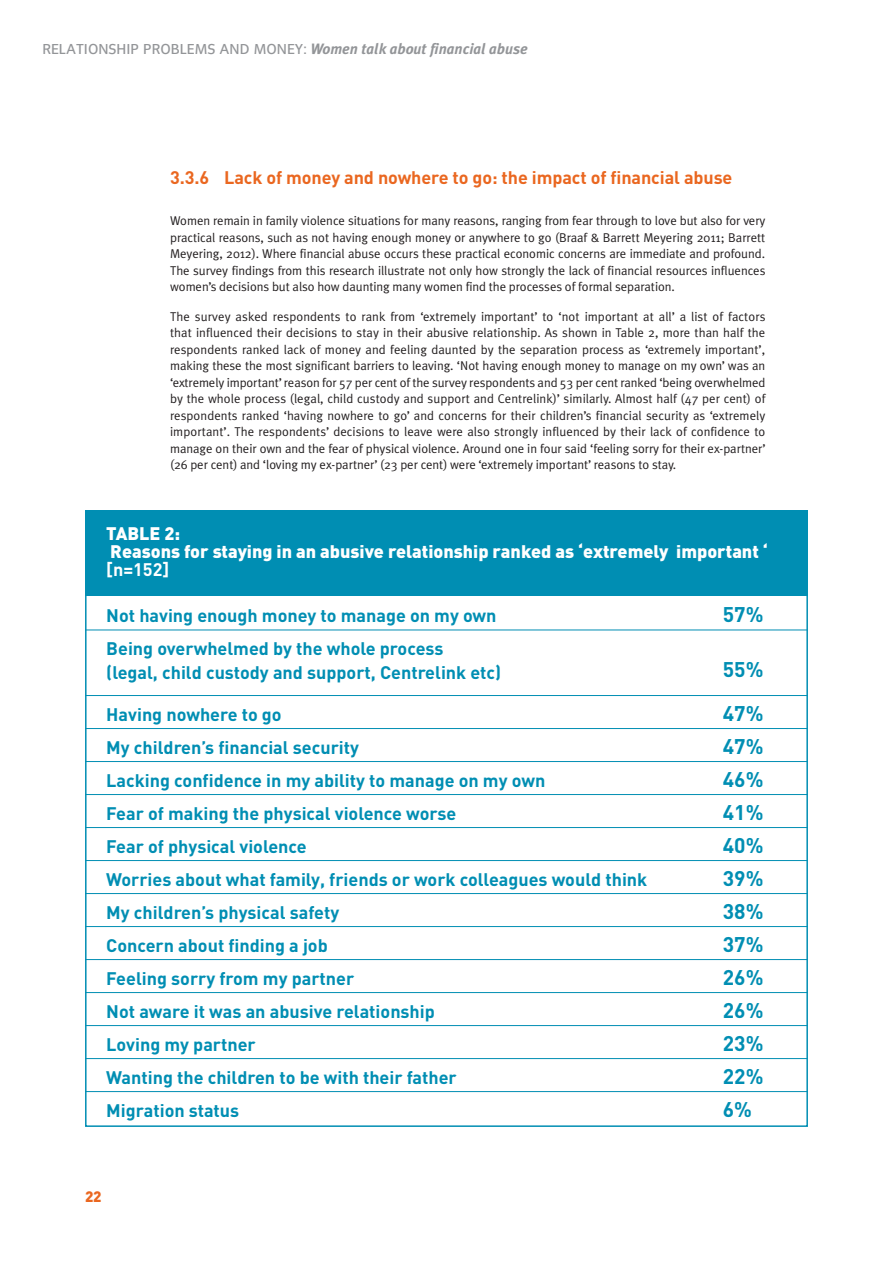
<style>
.page{position:relative;width:893px;height:1263px;background:#fff}
.page>*{position:absolute;margin:0;border:0;box-sizing:border-box;transform-origin:0 0}
.t1{font:700 21px "DIN";color:#008eb3}
.t2{font:700 18px/24px "DIN";color:#008eb3}
.t3{font:900 18px/18px "DIN";color:#fff}
.t4{font:700 18px "DIN";letter-spacing:-.005em;color:#ea6720}
.t5{font:700 18px "DIN";color:#fff}
.t6{font:15px "Congress Sans Std";color:#939598}
.t7{font:900 15px "DIN";color:#ea6720}
.t8{font:12.75px/16.5px "Meta Plus Normal";letter-spacing:-.005em;color:#231f20;text-align:justify}
.s1{font-family:"Meta Plus";font-weight:700;font-style:italic}
</style>
<div class="page">
<div style="left:85px;top:510px;width:723px;height:85px;background:#008eb3"></div>
<hr style="left:85px;top:630px;width:723px;height:1px;background:#008eb3">
<hr style="left:85px;top:695px;width:723px;height:1px;background:#008eb3">
<hr style="left:85px;top:728px;width:723px;height:1px;background:#008eb3">
<hr style="left:85px;top:761px;width:723px;height:1px;background:#008eb3">
<hr style="left:85px;top:794px;width:723px;height:1px;background:#008eb3">
<hr style="left:85px;top:827px;width:723px;height:1px;background:#008eb3">
<hr style="left:85px;top:860px;width:723px;height:1px;background:#008eb3">
<hr style="left:85px;top:893px;width:723px;height:1px;background:#008eb3">
<hr style="left:85px;top:926px;width:723px;height:1px;background:#008eb3">
<hr style="left:85px;top:959px;width:723px;height:1px;background:#008eb3">
<hr style="left:85px;top:992px;width:723px;height:1px;background:#008eb3">
<hr style="left:85px;top:1025px;width:723px;height:1px;background:#008eb3">
<hr style="left:85px;top:1058px;width:723px;height:1px;background:#008eb3">
<hr style="left:85px;top:1091px;width:723px;height:1px;background:#008eb3">
<p class="t6" style="left:43px;top:44px;width:487px">RELATIONSHIP PROBLEMS AND MONEY: <span class="s1">Women talk about financial abuse</span></p>
<h2 class="t4" style="left:170px;top:171px;width:564px">3.3.6 Lack of money and nowhere to go: the impact of financial abuse</h2>
<p class="t8" style="left:170px;top:214px;width:597px">Women remain in family violence situations for many reasons, ranging from fear through to love but also for very practical reasons, such as not having enough money or anywhere to go (Braaf &amp; Barrett Meyering 2011; Barrett Meyering, 2012). Where financial abuse occurs these practical economic concerns are immediate and profound.<br>The survey findings from this research illustrate not only how strongly the lack of financial resources influences women’s decisions but also how daunting many women find the processes of formal separation.</p>
<p class="t8" style="left:170px;top:309px;width:597px">The survey asked respondents to rank from ‘extremely important’ to ‘not important at all’ a list of factors that influenced their decisions to stay in their abusive relationship. As shown in Table 2, more than half the respondents ranked lack of money and feeling daunted by the separation process as ‘extremely important’, making these the most significant barriers to leaving. ‘Not having enough money to manage on my own’ was an ‘extremely important’ reason for 57 per cent of the survey respondents and 53 per cent ranked ‘being overwhelmed by the whole process (legal, child custody and support and Centrelink)’ similarly. Almost half (47 per cent) of respondents ranked ‘having nowhere to go’ and concerns for their children’s financial security as ‘extremely important’. The respondents’ decisions to leave were also strongly influenced by their lack of confidence to manage on their own and the fear of physical violence. Around one in four said ‘feeling sorry for their ex-partner’ (26 per cent) and ‘loving my ex-partner’ (23 per cent) were ‘extremely important’ reasons to stay.</p>
<h2 class="t3" style="left:106px;top:526px;width:663px">TABLE 2:<br>Reasons for staying in an abusive relationship ranked as ‘extremely important ‘</h2>
<h2 class="t5" style="left:106px;top:563px;width:64px">[n=152]</h2>
<h2 class="t2" style="left:106px;top:605px;width:392px">Not having enough money to manage on my own</h2>
<h1 class="t1" style="left:723px;top:607px;width:42px">57%</h1>
<h2 class="t2" style="left:106px;top:638px;width:396px">Being overwhelmed by the whole process<br>(legal, child custody and support, Centrelink etc)</h2>
<h1 class="t1" style="left:723px;top:662px;width:42px">55%</h1>
<h2 class="t2" style="left:106px;top:704px;width:177px">Having nowhere to go</h2>
<h1 class="t1" style="left:723px;top:706px;width:42px">47%</h1>
<h2 class="t2" style="left:106px;top:737px;width:254px">My children’s financial security</h2>
<h1 class="t1" style="left:723px;top:739px;width:42px">47%</h1>
<h2 class="t2" style="left:106px;top:770px;width:440px">Lacking confidence in my ability to manage on my own</h2>
<h1 class="t1" style="left:723px;top:772px;width:42px">46%</h1>
<h2 class="t2" style="left:106px;top:803px;width:352px">Fear of making the physical violence worse</h2>
<h1 class="t1" style="left:723px;top:805px;width:42px">41%</h1>
<h2 class="t2" style="left:106px;top:836px;width:202px">Fear of physical violence</h2>
<h1 class="t1" style="left:723px;top:838px;width:42px">40%</h1>
<h2 class="t2" style="left:106px;top:869px;width:542px">Worries about what family, friends or work colleagues would think</h2>
<h1 class="t1" style="left:723px;top:871px;width:42px">39%</h1>
<h2 class="t2" style="left:106px;top:902px;width:235px">My children’s physical safety</h2>
<h1 class="t1" style="left:723px;top:904px;width:42px">38%</h1>
<h2 class="t2" style="left:106px;top:935px;width:223px">Concern about finding a job</h2>
<h1 class="t1" style="left:723px;top:937px;width:42px">37%</h1>
<h2 class="t2" style="left:106px;top:968px;width:249px">Feeling sorry from my partner</h2>
<h1 class="t1" style="left:723px;top:970px;width:42px">26%</h1>
<h2 class="t2" style="left:106px;top:1001px;width:330px">Not aware it was an abusive relationship</h2>
<h1 class="t1" style="left:723px;top:1003px;width:42px">26%</h1>
<h2 class="t2" style="left:106px;top:1034px;width:151px">Loving my partner</h2>
<h1 class="t1" style="left:723px;top:1036px;width:42px">23%</h1>
<h2 class="t2" style="left:106px;top:1067px;width:352px">Wanting the children to be with their father</h2>
<h1 class="t1" style="left:723px;top:1069px;width:42px">22%</h1>
<h2 class="t2" style="left:106px;top:1100px;width:134px">Migration status</h2>
<h1 class="t1" style="left:723px;top:1102px;width:31px">6%</h1>
<p class="t7" style="left:85px;top:1191px;width:18px">22</p>
</div>
